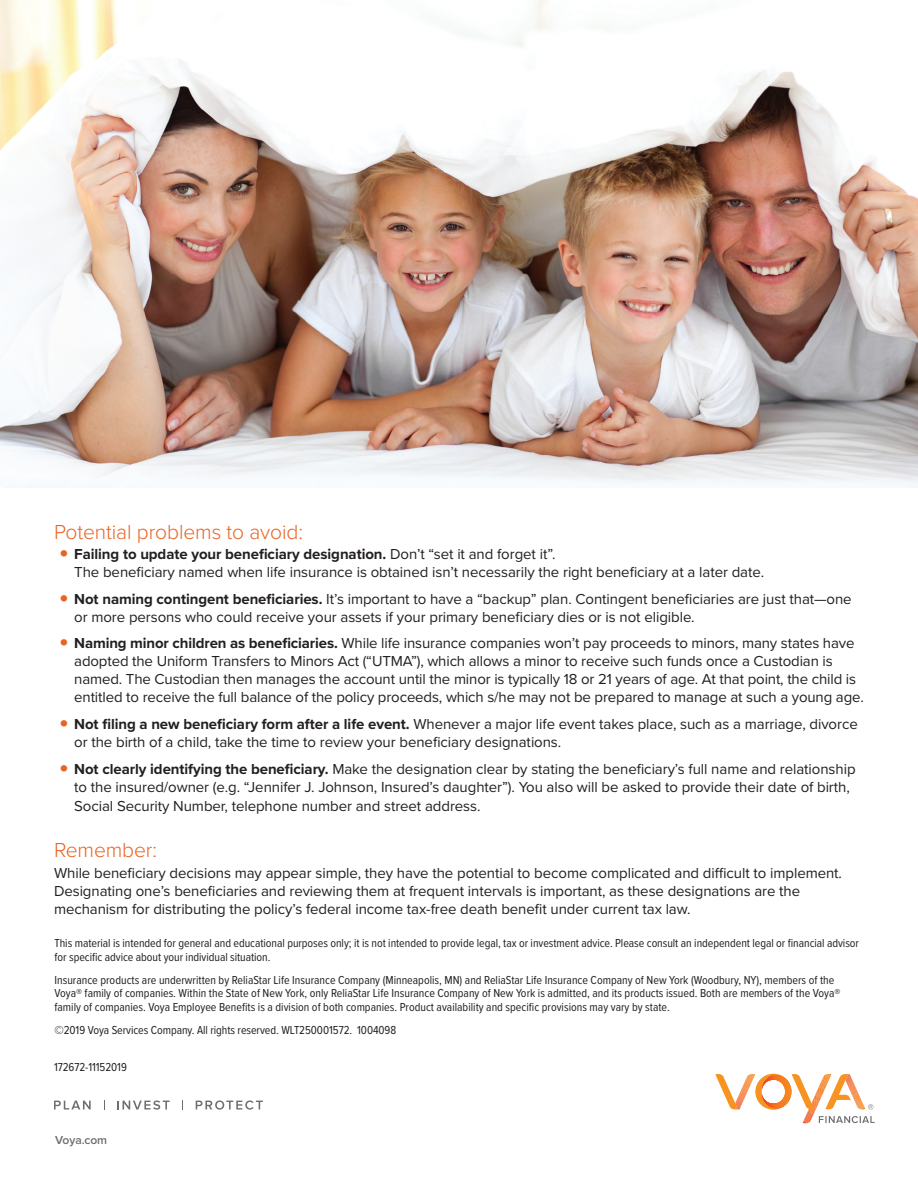
<style>
.page{position:relative;width:918px;height:1188px;background:#fff}
.page>*{position:absolute;margin:0;border:0;box-sizing:border-box;transform-origin:0 0}
.t1{font:300 21px "Proxima Nova";letter-spacing:-.005em;color:#e86424}
.t2{font:15px/18px "Proxima Nova";letter-spacing:-.005em;color:#231f20}
.t3{font:12px/13.5px "Proxima Nova Cond";color:#231f20}
.t4{font:600 12px "Proxima Nova";letter-spacing:-.005em;color:#6c6d70}
.s1{font-weight:700}
</style>
<div class="page">
<svg style="left:715px;top:1073px;width:160px;height:51px"></svg>
<svg style="left:54px;top:1101px;width:37px;height:8px"></svg>
<svg style="left:117px;top:1100px;width:53px;height:10px"></svg>
<svg style="left:196px;top:1100px;width:67px;height:10px"></svg>
<img style="left:0;top:0;width:918px;height:487px">
<h1 class="t1" style="left:54px;top:516px;width:251px">Potential problems to avoid:</h1>
<p class="t2" style="left:74px;top:545px;width:691px"><span class="s1">Failing to update your beneficiary designation.</span> Don’t “set it and forget it”.<br>The beneficiary named when life insurance is obtained isn’t necessarily the right beneficiary at a later date.</p>
<p class="t2" style="left:74px;top:589px;width:779px"><span class="s1">Not naming contingent beneficiaries.</span> It’s important to have a “backup” plan. Contingent beneficiaries are just that—one or more persons who could receive your assets if your primary beneficiary dies or is not eligible.</p>
<p class="t2" style="left:74px;top:634px;width:791px"><span class="s1">Naming minor children as beneficiaries.</span> While life insurance companies won’t pay proceeds to minors, many states have adopted the Uniform Transfers to Minors Act (“UTMA”), which allows a minor to receive such funds once a Custodian is named. The Custodian then manages the account until the minor is typically 18 or 21 years of age. At that point, the child is entitled to receive the full balance of the policy proceeds, which s/he may not be prepared to manage at such a young age.</p>
<p class="t2" style="left:74px;top:715px;width:785px"><span class="s1">Not filing a new beneficiary form after a life event.</span> Whenever a major life event takes place, such as a marriage, divorce or the birth of a child, take the time to review your beneficiary designations.</p>
<p class="t2" style="left:74px;top:759px;width:783px"><span class="s1">Not clearly identifying the beneficiary.</span> Make the designation clear by stating the beneficiary’s full name and relationship to the insured/owner (e.g. “Jennifer J. Johnson, Insured’s daughter”). You also will be asked to provide their date of birth,</p>
<p class="t2" style="left:74px;top:797px;width:408px">Social Security Number, telephone number and street address.</p>
<h1 class="t1" style="left:54px;top:835px;width:105px">Remember:</h1>
<p class="t2" style="left:54px;top:863px;width:790px">While beneficiary decisions may appear simple, they have the potential to become complicated and difficult to implement.<br>Designating one’s beneficiaries and reviewing them at frequent intervals is important, as these designations are the mechanism for distributing the policy’s federal income tax-free death benefit under current tax law.</p>
<p class="t3" style="left:55px;top:937px;width:806px">This material is intended for general and educational purposes only; it is not intended to provide legal, tax or investment advice. Please consult an independent legal or financial advisor for specific advice about your individual situation.</p>
<p class="t3" style="left:55px;top:973px;width:787px">Insurance products are underwritten by ReliaStar Life Insurance Company (Minneapolis, MN) and ReliaStar Life Insurance Company of New York (Woodbury, NY), members of the<br>Voya® family of companies. Within the State of New York, only ReliaStar Life Insurance Company of New York is admitted, and its products issued. Both are members of the Voya® family of companies. Voya Employee Benefits is a division of both companies. Product availability and specific provisions may vary by state.</p>
<p class="t3" style="left:55px;top:1024px;width:343px">©2019 Voya Services Company. All rights reserved. WLT250001572. 1004098</p>
<p class="t3" style="left:54px;top:1061px;width:74px">172672-11152019</p>
<p class="t4" style="left:55px;top:1132px;width:53px">Voya.com</p>
</div>
